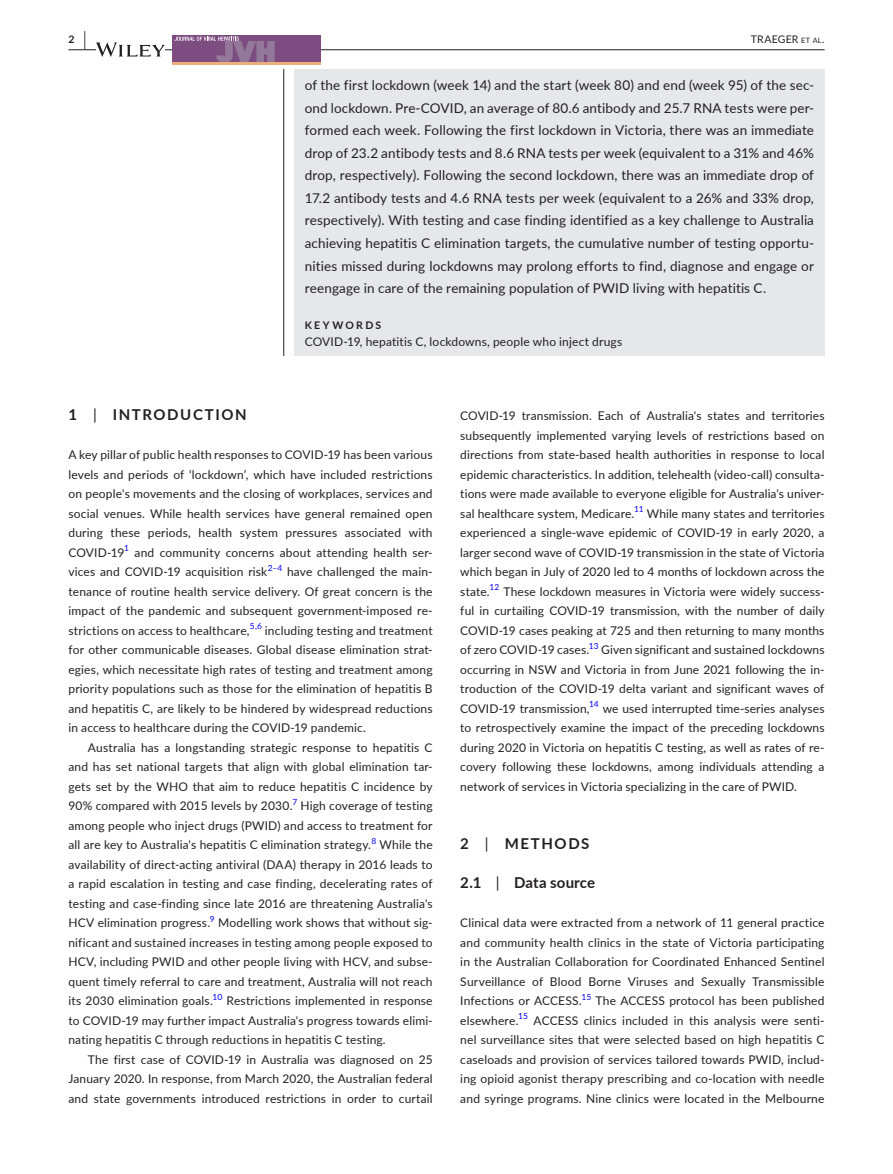
<style>
.page{position:relative;width:893px;height:1174px;background:#fff}
.page>*{position:absolute;margin:0;border:0;box-sizing:border-box;transform-origin:0 0}
.t1{font:700 15px "Lato";letter-spacing:.1em;color:#231f20}
.t2{font:700 15px "Lato";letter-spacing:.005em;color:#231f20}
.t3{font:13.5px/22.5px "Lato";letter-spacing:.01em;color:#231f20;text-align:justify}
.t4{font:12px/19.5px "Lato";letter-spacing:.01em;color:#231f20;text-align:justify}
.t5{font:10.5px "Lato";letter-spacing:.02em;color:#231f20}
.t6{font:700 10.5px "Lato";letter-spacing:.22em;color:#231f20}
.t7{font:8.4px "Lato";color:#00f}
.s1{font-size:19.5px}
.s2{font-size:7.35px}
.s3{font-weight:400}
</style>
<div class="page">
<hr style="left:68px;top:49px;width:756px;height:1px;background:#231f20">
<svg style="left:96px;top:42px;width:69px;height:15px"></svg>
<div style="left:172px;top:35px;width:149px;height:30px;background:#7d4c80"></div>
<svg style="left:175px;top:37px;width:100px;height:25px"></svg>
<hr style="left:172px;top:62px;width:149px;height:3px;background:#efaf78">
<div style="left:294px;top:69px;width:530px;height:287px;background:#e6e7e9"></div>
<hr style="left:283px;top:69px;width:1px;height:287px;background:#231f20">
<p class="t6" style="left:68px;top:31px;width:19px">2 <span class="s1">|</span></p>
<p class="t5" style="left:751px;top:31px;width:75px">TRAEGER <span class="s2">et al</span>.</p>
<p class="t3" style="left:305px;top:74px;width:511px">of the first lockdown (week 14) and the start (week 80) and end (week 95) of the sec&shy;ond lockdown. Pre-COVID, an average of 80.6 antibody and 25.7 RNA tests were per&shy;formed each week. Following the first lockdown in Victoria, there was an immediate drop of 23.2 antibody tests and 8.6 RNA tests per week (equivalent to a 31% and 46% drop, respectively). Following the second lockdown, there was an immediate drop of 17.2 antibody tests and 4.6 RNA tests per week (equivalent to a 26% and 33% drop, respectively). With testing and case finding identified as a key challenge to Australia achieving hepatitis C elimination targets, the cumulative number of testing opportu&shy;nities missed during lockdowns may prolong efforts to find, diagnose and engage or reengage in care of the remaining population of PWID living with hepatitis C.</p>
<p class="t6" style="left:305px;top:317px;width:78px">KEYWORDS</p>
<p class="t4" style="left:305px;top:331px;width:319px">COVID-19, hepatitis C, lockdowns, people who inject drugs</p>
<p class="t1" style="left:68px;top:404px;width:180px">1 <span class="s3">|</span> INTRODUCTION</p>
<p class="t4" style="left:68px;top:444px;width:366px">A key pillar of public health responses to COVID-19 has been various levels and periods of ‘lockdown’, which have included restrictions on people's movements and the closing of workplaces, services and social venues. While health services have general remained open during these periods, health system pressures associated with COVID-19</p>
<p class="t7" style="left:124px;top:542px;width:6px">1</p>
<p class="t4" style="left:68px;top:542px;width:366px;text-indent:66px">and community concerns about attending health ser&shy;vices and COVID-19 acquisition risk</p>
<p class="t7" style="left:268px;top:562px;width:16px">2–4</p>
<p class="t4" style="left:68px;top:561px;width:366px;text-indent:219px">have challenged the main&shy;tenance of routine health service delivery. Of great concern is the impact of the pandemic and subsequent government-imposed re&shy;strictions on access to healthcare,</p>
<p class="t7" style="left:250px;top:620px;width:14px">5,6</p>
<p class="t4" style="left:68px;top:620px;width:366px;text-indent:196px">including testing and treatment for other communicable diseases. Global disease elimination strat&shy;egies, which necessitate high rates of testing and treatment among priority populations such as those for the elimination of hepatitis B and hepatitis C, are likely to be hindered by widespread reductions in access to healthcare during the COVID-19 pandemic.</p>
<p class="t4" style="left:68px;top:737px;width:366px;text-indent:20px">Australia has a longstanding strategic response to hepatitis C and has set national targets that align with global elimination tar&shy;gets set by the WHO that aim to reduce hepatitis C incidence by 90% compared with 2015 levels by 2030.</p>
<p class="t7" style="left:292px;top:796px;width:6px">7</p>
<p class="t4" style="left:68px;top:795px;width:366px;text-indent:232px">High coverage of testing among people who inject drugs (PWID) and access to treatment for all are key to Australia's hepatitis C elimination strategy.</p>
<p class="t7" style="left:371px;top:835px;width:6px">8</p>
<p class="t4" style="left:68px;top:834px;width:366px;text-indent:311px">While the availability of direct-acting antiviral (DAA) therapy in 2016 leads to a rapid escalation in testing and case finding, decelerating rates of testing and case-finding since late 2016 are threatening Australia's HCV elimination progress.</p>
<p class="t7" style="left:210px;top:913px;width:6px">9</p>
<p class="t4" style="left:68px;top:912px;width:366px;text-indent:150px">Modelling work shows that without sig&shy;nificant and sustained increases in testing among people exposed to HCV, including PWID and other people living with HCV, and subse&shy;quent timely referral to care and treatment, Australia will not reach its 2030 elimination goals.<sup>10</sup> Restrictions implemented in response to COVID-19 may further impact Australia's progress towards elimi&shy;nating hepatitis C through reductions in hepatitis C testing.</p>
<p class="t4" style="left:68px;top:1049px;width:366px;text-indent:20px">The first case of COVID-19 in Australia was diagnosed on 25<br>January 2020. In response, from March 2020, the Australian federal and state governments introduced restrictions in order to curtail</p>
<p class="t4" style="left:460px;top:405px;width:366px">COVID-19 transmission. Each of Australia's states and territories subsequently implemented varying levels of restrictions based on directions from state-based health authorities in response to local epidemic characteristics. In addition, telehealth (video-call) consulta&shy;tions were made available to everyone eligible for Australia's univer&shy;sal healthcare system, Medicare.<sup>11</sup> While many states and territories experienced a single-wave epidemic of COVID-19 in early 2020, a larger second wave of COVID-19 transmission in the state of Victoria which began in July of 2020 led to 4 months of lockdown across the state.</p>
<p class="t7" style="left:489px;top:581px;width:11px">12</p>
<p class="t4" style="left:460px;top:581px;width:366px;text-indent:43px">These lockdown measures in Victoria were widely success&shy;ful in curtailing COVID-19 transmission, with the number of daily COVID-19 cases peaking at 725 and then returning to many months of zero COVID-19 cases.</p>
<p class="t7" style="left:589px;top:640px;width:11px">13</p>
<p class="t4" style="left:460px;top:639px;width:366px;text-indent:141px">Given significant and sustained lockdowns occurring in NSW and Victoria in from June 2021 following the in&shy;troduction of the COVID-19 delta variant and significant waves of COVID-19 transmission,</p>
<p class="t7" style="left:589px;top:698px;width:11px">14</p>
<p class="t4" style="left:460px;top:698px;width:366px;text-indent:142px">we used interrupted time-series analyses to retrospectively examine the impact of the preceding lockdowns during 2020 in Victoria on hepatitis C testing, as well as rates of re&shy;covery following these lockdowns, among individuals attending a network of services in Victoria specializing in the care of PWID.</p>
<p class="t1" style="left:460px;top:833px;width:131px">2 <span class="s3">|</span> METHODS</p>
<p class="t2" style="left:460px;top:872px;width:136px">2.1 <span class="s3">|</span> Data source</p>
<p class="t4" style="left:460px;top:912px;width:366px">Clinical data were extracted from a network of 11 general practice and community health clinics in the state of Victoria participating in the Australian Collaboration for Coordinated Enhanced Sentinel Surveillance of Blood Borne Viruses and Sexually Transmissible Infections or ACCESS.<sup>15</sup> The ACCESS protocol has been published elsewhere.<sup>15</sup> ACCESS clinics included in this analysis were senti&shy;nel surveillance sites that were selected based on high hepatitis C caseloads and provision of services tailored towards PWID, includ&shy;ing opioid agonist therapy prescribing and co-location with needle and syringe programs. Nine clinics were located in the Melbourne</p>
</div>
